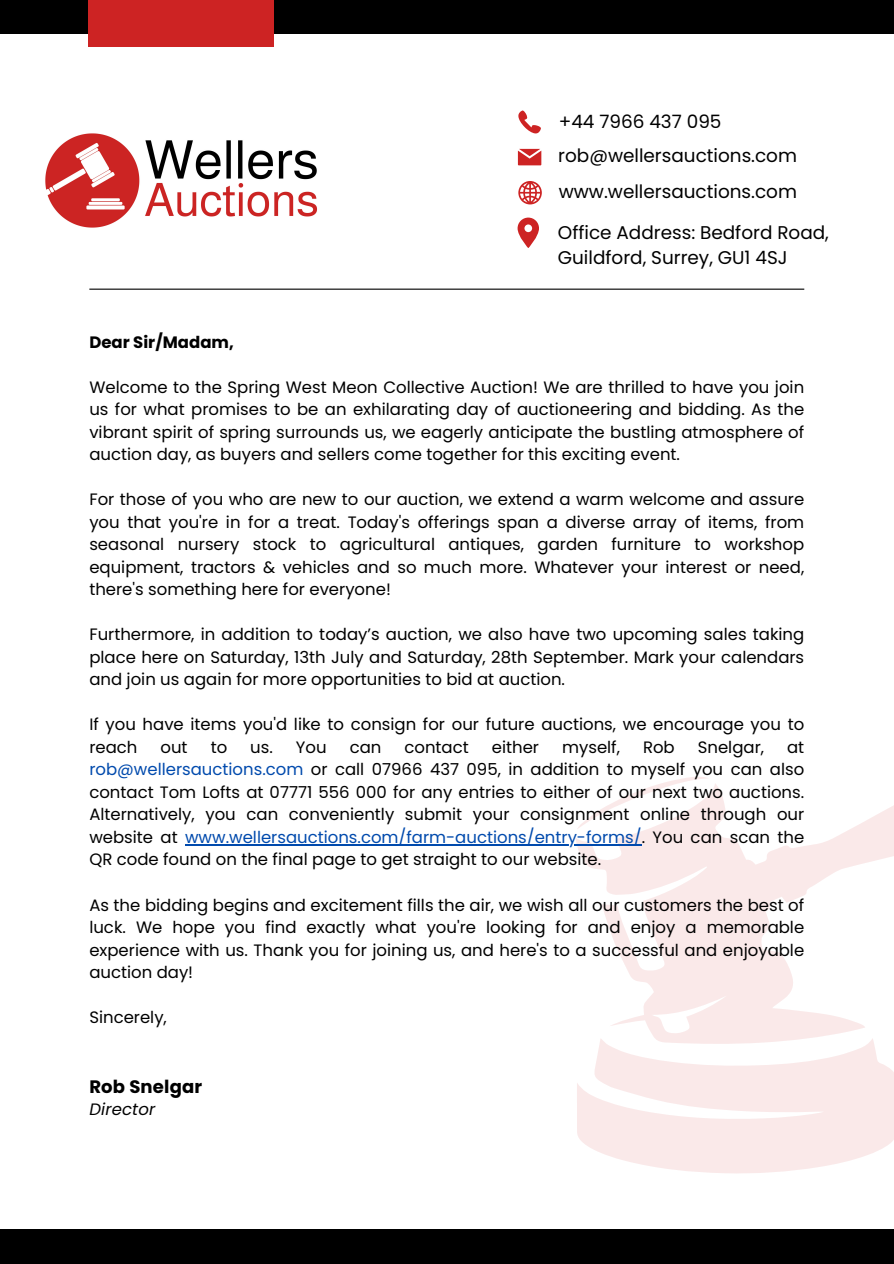
<style>
.page{position:relative;width:894px;height:1264px;background:#fff}
.page>*{position:absolute;margin:0;border:0;box-sizing:border-box;transform-origin:0 0}
.t1{font:18.45px/25.5px "Poppins";color:#000}
.t2{font:700 18px "Poppins";letter-spacing:.01em;color:#000}
.t3{font:16.5px/22.5px "Poppins";color:#000;text-align:justify}
.t4{font:700 16.5px "Poppins";color:#000}
.t5{font:italic 16.5px "Poppins";letter-spacing:.01em;color:#000}
.s1{color:#004aad}
</style>
<div class="page">
<div style="left:0;top:0;width:893px;height:34px;background:#000"></div>
<div style="left:0;top:1229px;width:893px;height:34px;background:#000"></div>
<div style="left:88px;top:0;width:185px;height:47px;background:#cd2323"></div>
<svg style="left:517px;top:149px;width:24px;height:16px"></svg>
<svg style="left:518px;top:181px;width:23px;height:23px"></svg>
<svg style="left:518px;top:111px;width:22px;height:22px"></svg>
<svg style="left:517px;top:217px;width:22px;height:31px"></svg>
<hr style="left:89px;top:288px;width:715px;height:2px;background:#000">
<img style="left:45px;top:133px;width:272px;height:95px">
<svg style="left:575px;top:784px;width:318px;height:254px"></svg>
<svg style="left:577px;top:1038px;width:316px;height:135px"></svg>
<svg style="left:576px;top:777px;width:132px;height:52px"></svg>
<hr style="left:185px;top:844px;width:456px;height:1px;background:#004aad">
<h2 class="t1" style="left:558px;top:108px;width:164px">+44 7966 437 095</h2>
<p class="t1" style="left:558px;top:143px;width:240px">rob@wellersauctions.com</p>
<h1 class="t1" style="left:558px;top:178px;width:240px">www.wellersauctions.com</h1>
<p class="t1" style="left:557px;top:219px;width:272px">Office Address: Bedford Road,<br>Guildford, Surrey, GU1 4SJ</p>
<p class="t4" style="left:89px;top:330px;width:146px">Dear Sir/Madam,</p>
<h1 class="t3" style="left:89px;top:376px;width:716px">Welcome to the Spring West Meon Collective Auction! We are thrilled to have you join us for what promises to be an exhilarating day of auctioneering and bidding. As the vibrant spirit of spring surrounds us, we eagerly anticipate the bustling atmosphere of auction day, as buyers and sellers come together for this exciting event.</h1>
<p class="t3" style="left:89px;top:488px;width:716px">For those of you who are new to our auction, we extend a warm welcome and assure you that you're in for a treat. Today's offerings span a diverse array of items, from seasonal nursery stock to agricultural antiques, garden furniture to workshop equipment, tractors &amp; vehicles and so much more. Whatever your interest or need, there's something here for everyone!</p>
<h1 class="t3" style="left:89px;top:623px;width:716px">Furthermore, in addition to today’s auction, we also have two upcoming sales taking place here on Saturday, 13th July and Saturday, 28th September. Mark your calendars and join us again for more opportunities to bid at auction.</h1>
<p class="t3" style="left:89px;top:713px;width:716px">If you have items you'd like to consign for our future auctions, we encourage you to reach</p>
<p class="t3" style="left:160px;top:736px;width:29px">out</p>
<p class="t3" style="left:210px;top:736px;width:18px">to</p>
<p class="t3" style="left:250px;top:736px;width:78px">us. You</p>
<p class="t3" style="left:349px;top:736px;width:33px">can</p>
<p class="t3" style="left:404px;top:736px;width:66px">contact</p>
<p class="t3" style="left:491px;top:736px;width:49px">either</p>
<p class="t3" style="left:562px;top:736px;width:59px">myself,</p>
<p class="t3" style="left:643px;top:736px;width:33px">Rob</p>
<p class="t3" style="left:697px;top:736px;width:68px">Snelgar,</p>
<p class="t3" style="left:89px;top:736px;width:716px;text-indent:697px">at <span class="s1">rob@wellersauctions.com</span> or call 07966 437 095, in addition to myself you can also contact Tom Lofts at 07771 556 000 for any entries to either of our next two auctions.<br>Alternatively, you can conveniently submit your consignment online through our website at <span class="s1">www.wellersauctions.com/farm-auctions/entry-forms/</span>. You can scan the</p>
<h1 class="t3" style="left:89px;top:848px;width:513px">QR code found on the final page to get straight to our website.</h1>
<h1 class="t3" style="left:89px;top:893px;width:716px">As the bidding begins and excitement fills the air, we wish all our customers the best of luck. We hope you find exactly what you're looking for and enjoy a memorable experience with us. Thank you for joining us, and here's to a successful and enjoyable auction day!</h1>
<h1 class="t3" style="left:89px;top:1006px;width:79px">Sincerely,</h1>
<h1 class="t2" style="left:89px;top:1073px;width:114px">Rob Snelgar</h1>
<h1 class="t5" style="left:89px;top:1097px;width:67px">Director</h1>
</div>
